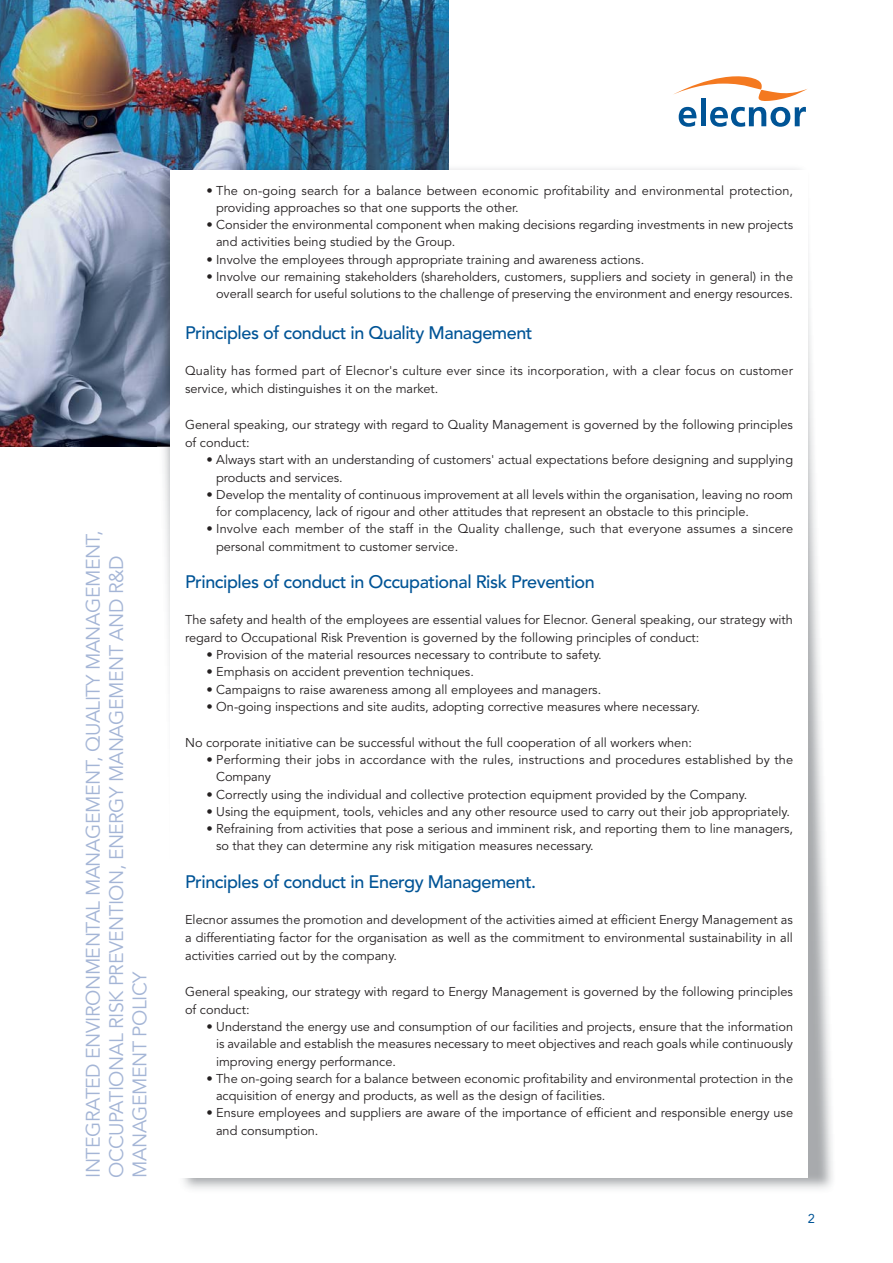
<style>
.page{position:relative;width:893px;height:1263px;background:#fff}
.page>*{position:absolute;margin:0;border:0;box-sizing:border-box;transform-origin:0 0}
.t1{font:19.5px/23.4px "Avenir LT Std";letter-spacing:-.025em;color:#a4b5d6}
.t2{font:500 18px "Avenir LT Std";letter-spacing:-.025em;color:#005496}
.t3{font:12.75px/17.2px "Avenir LT Std";color:#231f20}
.t4{font:12.75px "Avenir LT Std";color:#005496}
</style>
<div class="page">
<img style="left:0;top:0;width:449px;height:446px">
<svg style="left:673px;top:76px;width:134px;height:51px"></svg>
<img style="left:157px;top:168px;width:676px;height:1021px">
<img style="left:150px;top:163px;width:299px;height:283px">
<div style="left:170px;top:170px;width:638px;height:1008px;background:#fff"></div>
<h1 class="t1" style="left:83px;top:1178px;width:649px;rotate:-90deg">INTEGRATED ENVIRONMENTAL MANAGEMENT, QUALITY MANAGEMENT,<br>OCCUPATIONAL RISK PREVENTION, ENERGY MANAGEMENT AND R&amp;D<br>MANAGEMENT POLICY</h1>
<p class="t3" style="left:216px;top:183px;width:579px;text-indent:-10px">• The on-going search for a balance between economic profitability and environmental protection, providing approaches so that one supports the other.</p>
<p class="t3" style="left:216px;top:217px;width:579px;text-indent:-10px">• Consider the environmental component when making decisions regarding investments in new projects and activities being studied by the Group.</p>
<p class="t3" style="left:206px;top:252px;width:439px">• Involve the employees through appropriate training and awareness actions.</p>
<p class="t3" style="left:206px;top:269px;width:588px;text-align:right">• Involve our remaining stakeholders (shareholders, customers, suppliers and society in general) in the overall search for useful solutions to the challenge of preserving the environment and energy resources.</p>
<h2 class="t2" style="left:185px;top:324px;width:349px">Principles of conduct in Quality Management</h2>
<p class="t3" style="left:185px;top:363px;width:609px;line-height:18px">Quality has formed part of Elecnor's culture ever since its incorporation, with a clear focus on customer service, which distinguishes it on the market.</p>
<p class="t3" style="left:185px;top:417px;width:609px;line-height:18px">General speaking, our strategy with regard to Quality Management is governed by the following principles of conduct:</p>
<p class="t3" style="left:216px;top:452px;width:579px;text-indent:-10px">• Always start with an understanding of customers' actual expectations before designing and supplying products and services.</p>
<p class="t3" style="left:216px;top:487px;width:579px;text-indent:-10px">• Develop the mentality of continuous improvement at all levels within the organisation, leaving no room for complacency, lack of rigour and other attitudes that represent an obstacle to this principle.</p>
<p class="t3" style="left:216px;top:521px;width:579px;text-indent:-10px">• Involve each member of the staff in the Quality challenge, such that everyone assumes a sincere personal commitment to customer service.</p>
<h2 class="t2" style="left:185px;top:573px;width:411px">Principles of conduct in Occupational Risk Prevention</h2>
<p class="t3" style="left:185px;top:612px;width:609px;line-height:18px">The safety and health of the employees are essential values for Elecnor. General speaking, our strategy with regard to Occupational Risk Prevention is governed by the following principles of conduct:</p>
<p class="t3" style="left:206px;top:647px;width:397px">• Provision of the material resources necessary to contribute to safety.</p>
<p class="t3" style="left:206px;top:664px;width:269px">• Emphasis on accident prevention techniques.</p>
<p class="t3" style="left:206px;top:682px;width:396px">• Campaigns to raise awareness among all employees and managers.</p>
<p class="t3" style="left:206px;top:699px;width:495px">• On-going inspections and site audits, adopting corrective measures where necessary.</p>
<p class="t3" style="left:185px;top:735px;width:508px">No corporate initiative can be successful without the full cooperation of all workers when:</p>
<p class="t3" style="left:216px;top:752px;width:579px;text-indent:-10px">• Performing their jobs in accordance with the rules, instructions and procedures established by the<br>Company</p>
<p class="t3" style="left:206px;top:787px;width:542px">• Correctly using the individual and collective protection equipment provided by the Company.</p>
<p class="t3" style="left:206px;top:804px;width:585px">• Using the equipment, tools, vehicles and any other resource used to carry out their job appropriately.</p>
<p class="t3" style="left:216px;top:821px;width:579px;text-indent:-10px">• Refraining from activities that pose a serious and imminent risk, and reporting them to line managers, so that they can determine any risk mitigation measures necessary.</p>
<h2 class="t2" style="left:185px;top:873px;width:353px">Principles of conduct in Energy Management.</h2>
<p class="t3" style="left:185px;top:911px;width:609px;line-height:18px;text-align:justify">Elecnor assumes the promotion and development of the activities aimed at efficient Energy Management as a differentiating factor for the organisation as well as the commitment to environmental sustainability in all activities carried out by the company.</p>
<p class="t3" style="left:185px;top:983px;width:609px;line-height:18px">General speaking, our strategy with regard to Energy Management is governed by the following principles of conduct:</p>
<p class="t3" style="left:216px;top:1019px;width:579px;text-align:justify;text-indent:-10px">• Understand the energy use and consumption of our facilities and projects, ensure that the information is available and establish the measures necessary to meet objectives and reach goals while continuously improving energy performance.</p>
<p class="t3" style="left:216px;top:1071px;width:579px;text-indent:-10px">• The on-going search for a balance between economic profitability and environmental protection in the acquisition of energy and products, as well as the design of facilities.</p>
<p class="t3" style="left:216px;top:1105px;width:579px;text-indent:-10px">• Ensure employees and suppliers are aware of the importance of efficient and responsible energy use and consumption.</p>
<p class="t4" style="left:808px;top:1211px;width:9px">2</p>
</div>
